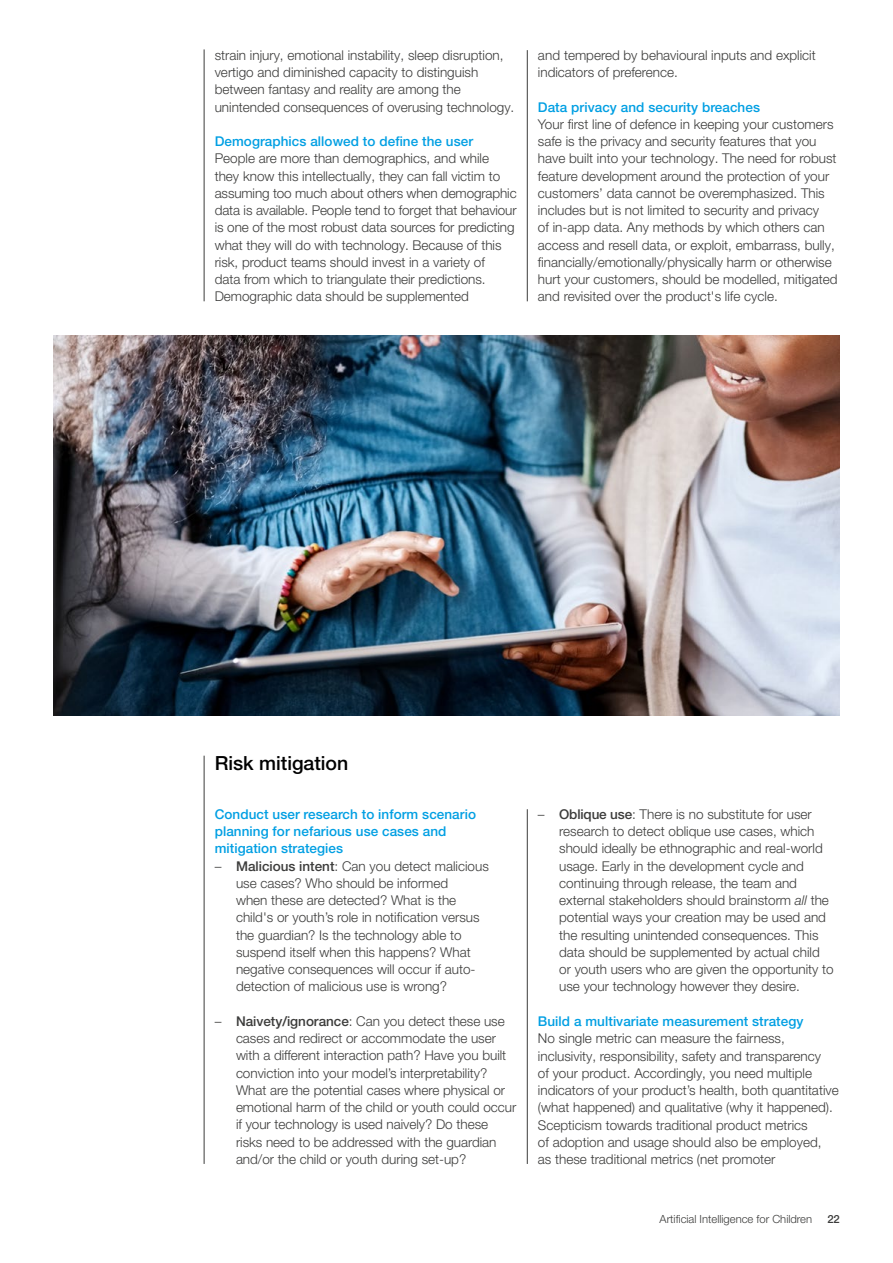
<style>
.page{position:relative;width:893px;height:1263px;background:#fff}
.page>*{position:absolute;margin:0;border:0;box-sizing:border-box;transform-origin:0 0}
.t1{font:500 19.5px "Helvetica Neue LT Pro";color:#000}
.t2{font:300 13.5px/17.2px "Helvetica Neue LT Pro";color:#3c3c3b}
.t3{font:500 13.5px/17.2px "Helvetica Neue LT Pro";letter-spacing:.005em;color:#009fe3}
.t4{font:300 11.25px "Helvetica Neue LT Pro";color:#3c3c3b}
.t5{font:500 11.25px "Helvetica Neue LT Pro";color:#3c3c3b}
.s1{font-weight:500}
.s2{font-style:italic}
</style>
<div class="page">
<hr style="left:527px;top:50px;width:1px;height:251px;background:#3c3c3b">
<img style="left:53px;top:336px;width:787px;height:379px">
<hr style="left:527px;top:809px;width:1px;height:355px;background:#3c3c3b">
<hr style="left:204px;top:49px;width:1px;height:252px;background:#3c3c3b">
<hr style="left:204px;top:756px;width:1px;height:408px;background:#3c3c3b">
<p class="t2" style="left:215px;top:46px;width:301px">strain injury, emotional instability, sleep disruption, vertigo and diminished capacity to distinguish between fantasy and reality are among the unintended consequences of overusing technology.</p>
<p class="t3" style="left:215px;top:132px;width:260px">Demographics allowed to define the user</p>
<p class="t2" style="left:215px;top:150px;width:303px">People are more than demographics, and while they know this intellectually, they can fall victim to assuming too much about others when demographic data is available. People tend to forget that behaviour is one of the most robust data sources for predicting what they will do with technology. Because of this risk, product teams should invest in a variety of<br>data from which to triangulate their predictions.<br>Demographic data should be supplemented</p>
<p class="t2" style="left:538px;top:46px;width:279px">and tempered by behavioural inputs and explicit indicators of preference.</p>
<p class="t3" style="left:538px;top:98px;width:224px">Data privacy and security breaches</p>
<p class="t2" style="left:538px;top:115px;width:301px">Your first line of defence in keeping your customers safe is the privacy and security features that you have built into your technology. The need for robust feature development around the protection of your customers’ data cannot be overemphasized. This includes but is not limited to security and privacy<br>of in-app data. Any methods by which others can access and resell data, or exploit, embarrass, bully, financially/emotionally/physically harm or otherwise hurt your customers, should be modelled, mitigated and revisited over the product's life cycle.</p>
<h1 class="t1" style="left:215px;top:751px;width:135px">Risk mitigation</h1>
<p class="t3" style="left:215px;top:805px;width:263px">Conduct user research to inform scenario planning for nefarious use cases and mitigation strategies</p>
<p class="t2" style="left:236px;top:857px;width:254px;text-indent:-21px">– <span class="s1">Malicious intent</span>: Can you detect malicious use cases? Who should be informed<br>when these are detected? What is the child's or youth’s role in notification versus the guardian? Is the technology able to suspend itself when this happens? What negative consequences will occur if auto&shy;detection of malicious use is wrong?</p>
<p class="t2" style="left:236px;top:1012px;width:282px;text-indent:-21px">– <span class="s1">Naivety/ignorance</span>: Can you detect these use cases and redirect or accommodate the user with a different interaction path? Have you built conviction into your model’s interpretability?<br>What are the potential cases where physical or emotional harm of the child or youth could occur if your technology is used naively? Do these risks need to be addressed with the guardian and/or the child or youth during set-up?</p>
<p class="t2" style="left:559px;top:805px;width:276px;text-indent:-21px">– <span class="s1">Oblique use</span>: There is no substitute for user research to detect oblique use cases, which should ideally be ethnographic and real-world usage. Early in the development cycle and continuing through release, the team and external stakeholders should brainstorm <span class="s2">all</span> the potential ways your creation may be used and the resulting unintended consequences. This data should be supplemented by actual child or youth users who are given the opportunity to use your technology however they desire.</p>
<p class="t3" style="left:538px;top:1012px;width:267px">Build a multivariate measurement strategy</p>
<p class="t2" style="left:538px;top:1029px;width:302px">No single metric can measure the fairness, inclusivity, responsibility, safety and transparency<br>of your product. Accordingly, you need multiple indicators of your product’s health, both quantitative (what happened) and qualitative (why it happened).<br>Scepticism towards traditional product metrics<br>of adoption and usage should also be employed,<br>as these traditional metrics (net promoter</p>
<p class="t4" style="left:660px;top:1212px;width:154px">Artificial Intelligence for Children</p>
<p class="t5" style="left:827px;top:1212px;width:14px">22</p>
</div>
